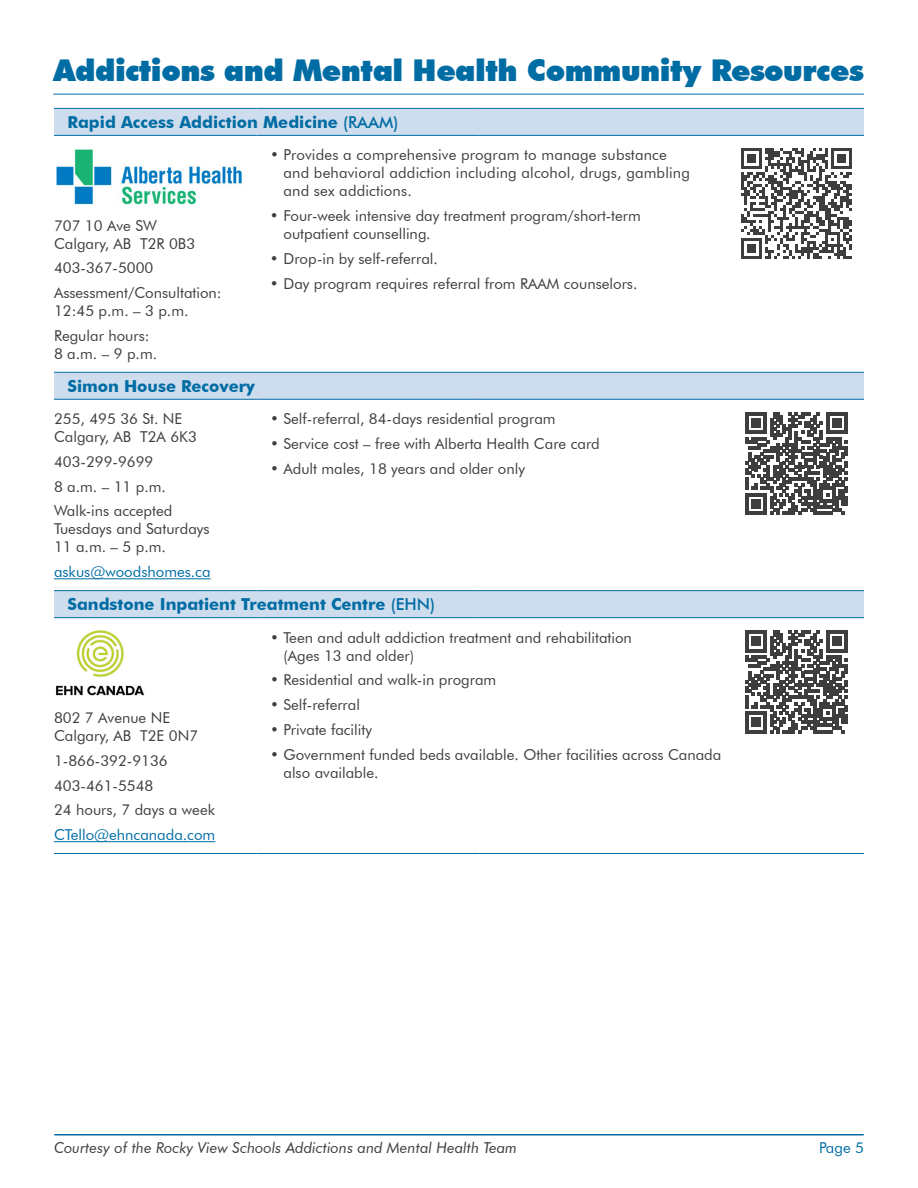
<style>
.page{position:relative;width:918px;height:1188px;background:#fff}
.page>*{position:absolute;margin:0;border:0;box-sizing:border-box;transform-origin:0 0}
.t1{font:900 30px "Futura BT";letter-spacing:-.015em;color:#006ca4}
.t2{font:700 16.5px "Futura BT";color:#006ca4}
.t3{font:15px/18px "Futura BT";color:#3e3e3f}
.t4{font:italic 15px "Futura BT";color:#3e3e3f}
.t5{font:15px "Futura BT";color:#006ca4}
.s1{font-weight:500}
</style>
<div class="page">
<hr style="left:54px;top:94px;width:810px;height:1px;background:#006ca4">
<hr style="left:55px;top:1134px;width:808px;height:2px;background:#006ca4">
<svg style="left:54px;top:109px;width:810px;height:508px"></svg>
<hr style="left:54px;top:108px;width:202px;height:1px;background:#006ca4">
<hr style="left:256px;top:108px;width:223px;height:1px;background:#006ca4">
<hr style="left:479px;top:108px;width:250px;height:1px;background:#006ca4">
<hr style="left:729px;top:108px;width:135px;height:1px;background:#006ca4">
<hr style="left:54px;top:135px;width:202px;height:1px;background:#006ca4">
<hr style="left:256px;top:135px;width:223px;height:1px;background:#006ca4">
<hr style="left:479px;top:135px;width:250px;height:1px;background:#006ca4">
<hr style="left:729px;top:135px;width:135px;height:1px;background:#006ca4">
<hr style="left:54px;top:372px;width:202px;height:1px;background:#006ca4">
<hr style="left:256px;top:372px;width:223px;height:1px;background:#006ca4">
<hr style="left:479px;top:372px;width:250px;height:1px;background:#006ca4">
<hr style="left:729px;top:372px;width:135px;height:1px;background:#006ca4">
<hr style="left:54px;top:399px;width:202px;height:1px;background:#006ca4">
<hr style="left:256px;top:399px;width:223px;height:1px;background:#006ca4">
<hr style="left:479px;top:399px;width:250px;height:1px;background:#006ca4">
<hr style="left:729px;top:399px;width:135px;height:1px;background:#006ca4">
<hr style="left:54px;top:590px;width:202px;height:1px;background:#006ca4">
<hr style="left:256px;top:590px;width:223px;height:1px;background:#006ca4">
<hr style="left:479px;top:590px;width:250px;height:1px;background:#006ca4">
<hr style="left:729px;top:590px;width:135px;height:1px;background:#006ca4">
<hr style="left:54px;top:617px;width:202px;height:1px;background:#006ca4">
<hr style="left:256px;top:617px;width:223px;height:1px;background:#006ca4">
<hr style="left:479px;top:617px;width:250px;height:1px;background:#006ca4">
<hr style="left:729px;top:617px;width:135px;height:1px;background:#006ca4">
<hr style="left:54px;top:853px;width:202px;height:1px;background:#006ca4">
<hr style="left:256px;top:853px;width:223px;height:1px;background:#006ca4">
<hr style="left:479px;top:853px;width:250px;height:1px;background:#006ca4">
<hr style="left:729px;top:853px;width:135px;height:1px;background:#006ca4">
<img style="left:54px;top:149px;width:189px;height:57px">
<svg style="left:741px;top:148px;width:111px;height:111px"></svg>
<hr style="left:54px;top:578px;width:157px;height:1px;background:#006ca4">
<svg style="left:745px;top:412px;width:103px;height:103px"></svg>
<hr style="left:54px;top:841px;width:161px;height:1px;background:#006ca4">
<img style="left:56px;top:630px;width:88px;height:66px">
<svg style="left:745px;top:630px;width:103px;height:103px"></svg>
<h1 class="t1" style="left:54px;top:52px;width:812px">Addictions and Mental Health Community Resources</h1>
<p class="t2" style="left:68px;top:112px;width:332px">Rapid Access Addiction Medicine <span class="s1">(RAAM)</span></p>
<p class="t3" style="left:54px;top:216px;width:143px">707 10 Ave SW<br>Calgary, AB T2R 0B3</p>
<p class="t3" style="left:54px;top:255px;width:169px;line-height:24.8px">403-367-5000<br>Assessment/Consultation:</p>
<p class="t3" style="left:54px;top:298px;width:136px;line-height:24.8px">12:45 p.m. – 3 p.m.<br>Regular hours:</p>
<p class="t3" style="left:54px;top:344px;width:105px">8 a.m. – 9 p.m.</p>
<p class="t2" style="left:68px;top:376px;width:189px">Simon House Recovery</p>
<p class="t3" style="left:54px;top:410px;width:145px">255, 495 36 St. NE<br>Calgary, AB T2A 6K3</p>
<p class="t3" style="left:54px;top:449px;width:120px;line-height:24.8px">403-299-9699<br>8 a.m. – 11 p.m.<br>Walk-ins accepted</p>
<p class="t3" style="left:54px;top:520px;width:157px">Tuesdays and Saturdays<br>11 a.m. – 5 p.m.</p>
<p class="t5" style="left:54px;top:563px;width:158px">askus@woodshomes.ca</p>
<p class="t3" style="left:283px;top:146px;width:408px;text-indent:-13px">• Provides a comprehensive program to manage substance and behavioral addiction including alcohol, drugs, gambling and sex addictions.</p>
<p class="t3" style="left:283px;top:207px;width:359px;text-indent:-14px">• Four-week intensive day treatment program/short-term outpatient counselling.</p>
<p class="t3" style="left:270px;top:249px;width:169px">• Drop-in by self-referral.</p>
<p class="t3" style="left:270px;top:274px;width:369px">• Day program requires referral from RAAM counselors.</p>
<p class="t3" style="left:270px;top:410px;width:287px">• Self-referral, 84-days residential program</p>
<p class="t3" style="left:270px;top:434px;width:331px">• Service cost – free with Alberta Health Care card</p>
<p class="t3" style="left:270px;top:459px;width:257px">• Adult males, 18 years and older only</p>
<p class="t2" style="left:68px;top:595px;width:369px">Sandstone Inpatient Treatment Centre <span class="s1">(EHN)</span></p>
<p class="t3" style="left:54px;top:709px;width:146px">802 7 Avenue NE<br>Calgary, AB T2E 0N7</p>
<p class="t3" style="left:54px;top:748px;width:163px;line-height:24.8px">1-866-392-9136<br>403-461-5548<br>24 hours, 7 days a week</p>
<p class="t5" style="left:54px;top:826px;width:163px">CTello@ehncanada.com</p>
<p class="t3" style="left:284px;top:628px;width:350px;text-indent:-14px">• Teen and adult addiction treatment and rehabilitation (Ages 13 and older)</p>
<p class="t3" style="left:270px;top:671px;width:228px">• Residential and walk-in program</p>
<p class="t3" style="left:270px;top:696px;width:92px">• Self-referral</p>
<p class="t3" style="left:270px;top:720px;width:104px">• Private facility</p>
<p class="t3" style="left:284px;top:745px;width:439px;text-indent:-14px">• Government funded beds available. Other facilities across Canada also available.</p>
<p class="t4" style="left:54px;top:1139px;width:465px">Courtesy of the Rocky View Schools Addictions and Mental Health Team</p>
<p class="t5" style="left:819px;top:1139px;width:46px">Page 5</p>
</div>
